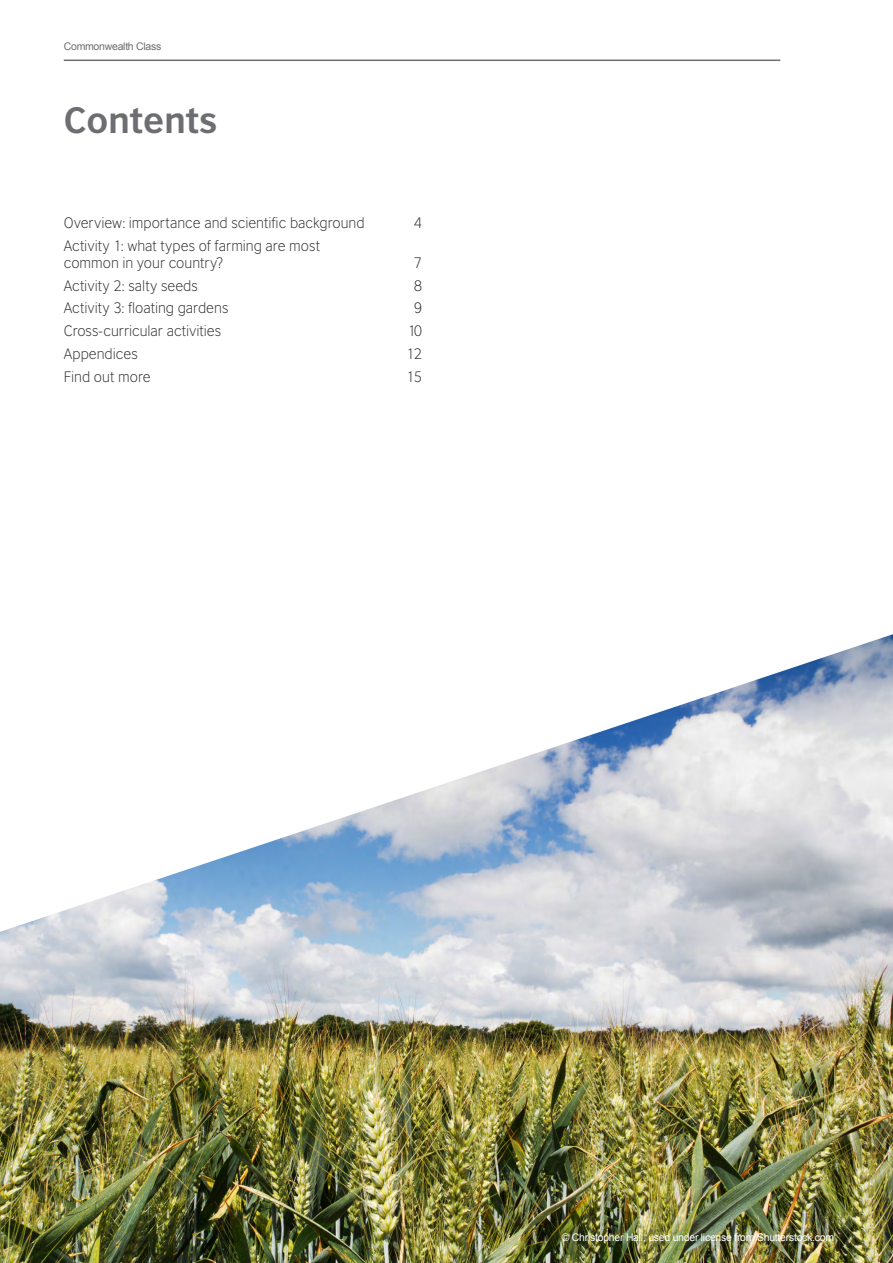
<style>
.page{position:relative;width:893px;height:1263px;background:#fff}
.page>*{position:absolute;margin:0;border:0;box-sizing:border-box;transform-origin:0 0}
.t1{font:700 34.5px "British Council Sans";color:#6d6e71}
.t2{font:300 14.25px/16.5px "British Council Sans";color:#292829}
.t3{font:10.5px "Arial";letter-spacing:-.025em;color:#fff}
.t4{font:10.5px "Arial";letter-spacing:-.025em;color:#6d6e71}
</style>
<div class="page">
<hr style="left:64px;top:60px;width:716px;height:1px;background:#6d6e71">
<img style="left:0;top:634px;width:893px;height:629px">
<p class="t4" style="left:64px;top:40px;width:99px">Commonwealth Class</p>
<h1 class="t1" style="left:64px;top:98px;width:155px">Contents</h1>
<p class="t2" style="left:64px;top:215px;width:302px">Overview: importance and scientific background</p>
<p class="t2" style="left:414px;top:215px;width:10px">4</p>
<p class="t2" style="left:64px;top:237px;width:258px">Activity 1: what types of farming are most common in your country?</p>
<p class="t2" style="left:414px;top:254px;width:10px">7</p>
<p class="t2" style="left:64px;top:277px;width:136px">Activity 2: salty seeds</p>
<p class="t2" style="left:414px;top:277px;width:10px">8</p>
<p class="t2" style="left:64px;top:300px;width:166px">Activity 3: floating gardens</p>
<p class="t2" style="left:414px;top:300px;width:10px">9</p>
<p class="t2" style="left:64px;top:323px;width:159px">Cross-curricular activities</p>
<p class="t2" style="left:408px;top:323px;width:16px">10</p>
<p class="t2" style="left:64px;top:345px;width:76px">Appendices</p>
<p class="t2" style="left:407px;top:345px;width:17px">12</p>
<p class="t2" style="left:64px;top:368px;width:88px">Find out more</p>
<p class="t2" style="left:407px;top:368px;width:17px">15</p>
<p class="t3" style="left:562px;top:1231px;width:276px">© Christopher Hall, used under license from Shutterstock.com’</p>
</div>
